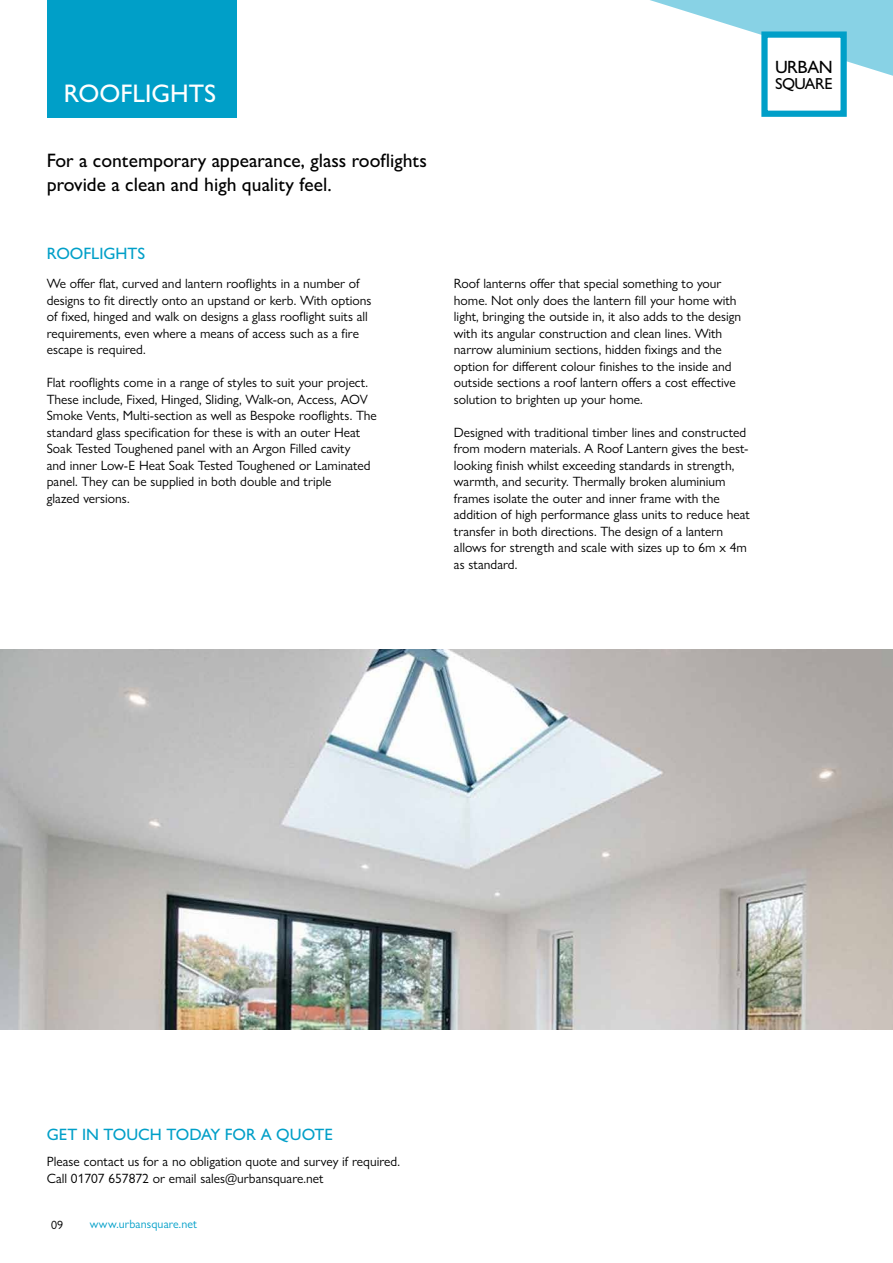
<style>
.page{position:relative;width:893px;height:1263px;background:#fff}
.page>*{position:absolute;margin:0;border:0;box-sizing:border-box;transform-origin:0 0}
.t1{font:500 25.5px "Gill Sans Nova";color:#fff}
.t2{font:500 19.5px/23.4px "Gill Sans Nova";color:#000}
.t3{font:500 17.85px "Gill Sans Nova";letter-spacing:-.03em;color:#000}
.t4{font:500 16.5px "Gill Sans Nova";color:#009fc8}
.t5{font:500 15.9px "Gill Sans Nova";letter-spacing:-.05em;color:#000}
.t6{font:13.5px/16.5px "Gill Sans Nova";color:#000}
.t7{font:12px "Gill Sans Nova";letter-spacing:.01em;color:#009fc8}
.t8{font:12px "Gill Sans Nova";color:#000}
</style>
<div class="page">
<svg style="left:650px;top:0;width:243px;height:76px;fill:#88d2e5"></svg>
<div style="left:47px;top:0;width:190px;height:118px;background:#009fc8"></div>
<div style="left:764px;top:35px;width:80px;height:79px;background:#fff"></div>
<div style="left:761px;top:31px;width:86px;height:86px;border:6px solid #009fc8"></div>
<img style="left:0;top:649px;width:893px;height:381px">
<h1 class="t1" style="left:64px;top:78px;width:154px">ROOFLIGHTS</h1>
<h2 class="t2" style="left:47px;top:149px;width:382px">For a contemporary appearance, glass rooflights provide a clean and high quality feel.</h2>
<p class="t4" style="left:47px;top:243px;width:100px">ROOFLIGHTS</p>
<p class="t6" style="left:47px;top:275px;width:326px">We offer flat, curved and lantern rooflights in a number of designs to fit directly onto an upstand or kerb. With options of fixed, hinged and walk on designs a glass rooflight suits all requirements, even where a means of access such as a fire escape is required.</p>
<p class="t6" style="left:47px;top:374px;width:332px">Flat rooflights come in a range of styles to suit your project.<br>These include, Fixed, Hinged, Sliding, Walk-on, Access, AOV Smoke Vents, Multi-section as well as Bespoke rooflights. The standard glass specification for these is with an outer Heat Soak Tested Toughened panel with an Argon Filled cavity<br>and inner Low-E Heat Soak Tested Toughened or Laminated panel. They can be supplied in both double and triple<br>glazed versions.</p>
<h3 class="t3" style="left:775px;top:56px;width:59px">URBAN</h3>
<p class="t5" style="left:775px;top:74px;width:59px">SQUARE</p>
<p class="t6" style="left:454px;top:275px;width:289px">Roof lanterns offer that special something to your home. Not only does the lantern fill your home with light, bringing the outside in, it also adds to the design with its angular construction and clean lines. With narrow aluminium sections, hidden fixings and the option for different colour finishes to the inside and outside sections a roof lantern offers a cost effective solution to brighten up your home.</p>
<p class="t6" style="left:454px;top:424px;width:297px">Designed with traditional timber lines and constructed from modern materials. A Roof Lantern gives the best&shy;looking finish whilst exceeding standards in strength, warmth, and security. Thermally broken aluminium frames isolate the outer and inner frame with the addition of high performance glass units to reduce heat transfer in both directions. The design of a lantern allows for strength and scale with sizes up to 6m x 4m as standard.</p>
<p class="t4" style="left:47px;top:1124px;width:288px">GET IN TOUCH TODAY FOR A QUOTE</p>
<p class="t6" style="left:47px;top:1153px;width:355px">Please contact us for a no obligation quote and survey if required.<br>Call 01707 657872 or email sales@urbansquare.net</p>
<p class="t8" style="left:51px;top:1218px;width:14px">09</p>
<p class="t7" style="left:90px;top:1217px;width:109px">www.urbansquare.net</p>
</div>
